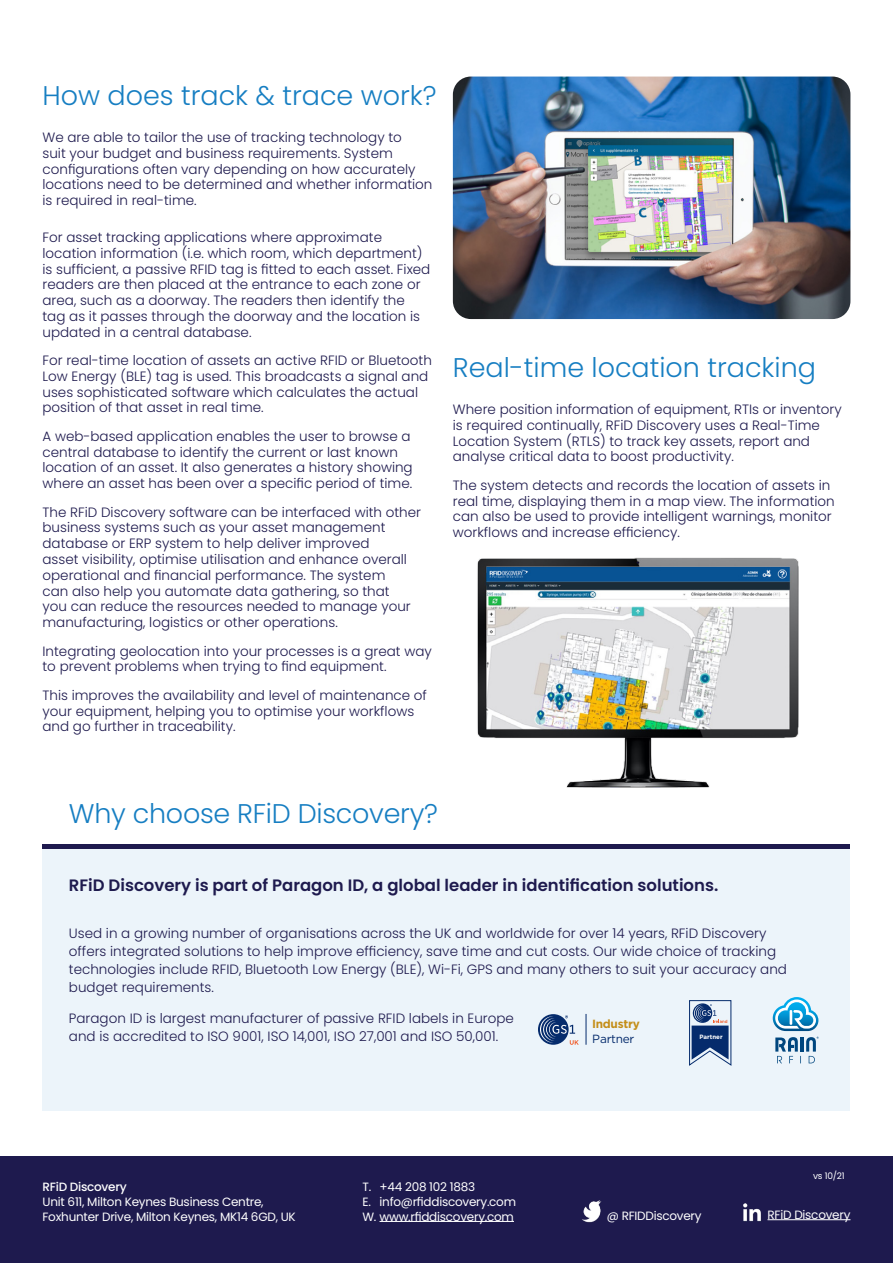
<style>
.page{position:relative;width:893px;height:1263px;background:#fff}
.page>*{position:absolute;margin:0;border:0;box-sizing:border-box;transform-origin:0 0}
.Texte{font:300 27px "Poppins";color:#167ec2}
.Texte-2{font:600 16.5px "Poppins";color:#1e1a4e}
.Texte-3{font:300 13.5px/15.8px "Poppins";color:#1e1a4e}
.Texte-4{font:12px/15px "Poppins";letter-spacing:-.02em;color:#fff}
.Texte-5{font:500 12px "Poppins";letter-spacing:-.02em;color:#fff}
.t1{font:700 11.85px/14.2px "Gotham";letter-spacing:-.025em;color:#c48e19}
.Texte-6{font:9px "Poppins";color:#fff}
.t2{font:700 6.15px "Gotham";color:#fff}
.s1{font-weight:400;color:#052b6c}
</style>
<div class="page">
<div style="left:43px;top:846px;width:807px;height:265px;background:#ecf4fa"></div>
<div style="left:43px;top:844px;width:807px;height:5px;background:#1e1a4e"></div>
<div style="left:0;top:1157px;width:893px;height:106px;background:#1e1a4e"></div>
<img style="left:453px;top:77px;width:397px;height:242px">
<img style="left:477px;top:557px;width:322px;height:231px">
<svg style="left:773px;top:997px;width:45px;height:34px"></svg>
<svg style="left:775px;top:1037px;width:44px;height:26px"></svg>
<svg style="left:689px;top:1000px;width:42px;height:66px"></svg>
<svg style="left:538px;top:1014px;width:31px;height:31px"></svg>
<svg style="left:540px;top:1015px;width:39px;height:30px"></svg>
<hr style="left:586px;top:1014px;width:1px;height:31px;background:#052b6c">
<hr style="left:767px;top:1219px;width:83px;height:1px;background:#fff">
<img style="left:743px;top:1203px;width:18px;height:19px">
<img style="left:582px;top:1200px;width:20px;height:22px">
<hr style="left:379px;top:1221px;width:135px;height:1px;background:#fff">
<p class="Texte" style="left:43px;top:80px;width:396px">How does track &amp; trace work?</p>
<p class="Texte-3" style="left:43px;top:130px;width:391px">We are able to tailor the use of tracking technology to<br>suit your budget and business requirements. System configurations often vary depending on how accurately locations need to be determined and whether information is required in real-time.</p>
<p class="Texte-3" style="left:43px;top:230px;width:389px">For asset tracking applications where approximate location information (i.e. which room, which department) is sufficient, a passive RFID tag is fitted to each asset. Fixed readers are then placed at the entrance to each zone or area, such as a doorway. The readers then identify the tag as it passes through the doorway and the location is updated in a central database.</p>
<p class="Texte-3" style="left:43px;top:353px;width:391px">For real-time location of assets an active RFID or Bluetooth Low Energy (BLE) tag is used. This broadcasts a signal and uses sophisticated software which calculates the actual position of that asset in real time.</p>
<p class="Texte-3" style="left:43px;top:428px;width:372px">A web-based application enables the user to browse a central database to identify the current or last known location of an asset. It also generates a history showing where an asset has been over a specific period of time.</p>
<p class="Texte-3" style="left:43px;top:504px;width:380px">The RFiD Discovery software can be interfaced with other business systems such as your asset management database or ERP system to help deliver improved<br>asset visibility, optimise utilisation and enhance overall operational and financial performance. The system<br>can also help you automate data gathering, so that<br>you can reduce the resources needed to manage your manufacturing, logistics or other operations.</p>
<p class="Texte-3" style="left:43px;top:643px;width:391px">Integrating geolocation into your processes is a great way to prevent problems when trying to find equipment.</p>
<p class="Texte-3" style="left:43px;top:687px;width:386px">This improves the availability and level of maintenance of your equipment, helping you to optimise your workflows and go further in traceability.</p>
<p class="Texte" style="left:453px;top:352px;width:365px">Real-time location tracking</p>
<p class="Texte-3" style="left:453px;top:401px;width:390px">Where position information of equipment, RTIs or inventory is required continually, RFiD Discovery uses a Real-Time Location System (RTLS) to track key assets, report and analyse critical data to boost productivity.</p>
<p class="Texte-3" style="left:453px;top:477px;width:383px">The system detects and records the location of assets in real time, displaying them in a map view. The information can also be used to provide intelligent warnings, monitor workflows and increase efficiency.</p>
<p class="Texte" style="left:69px;top:798px;width:371px">Why choose RFiD Discovery?</p>
<p class="Texte-2" style="left:69px;top:876px;width:651px">RFiD Discovery is part of Paragon ID, a global leader in identification solutions.</p>
<p class="Texte-3" style="left:69px;top:924px;width:720px;line-height:18px">Used in a growing number of organisations across the UK and worldwide for over 14 years, RFiD Discovery offers integrated solutions to help improve efficiency, save time and cut costs. Our wide choice of tracking technologies include RFID, Bluetooth Low Energy (BLE), Wi-Fi, GPS and many others to suit your accuracy and budget requirements.</p>
<p class="Texte-3" style="left:69px;top:1009px;width:447px;line-height:18px">Paragon ID is largest manufacturer of passive RFID labels in Europe and is accredited to ISO 9001, ISO 14,001, ISO 27,001 and ISO 50,001.</p>
<p class="t1" style="left:592px;top:1017px;width:49px">Industry<br><span class="s1">Partner</span></p>
<p class="t2" style="left:699px;top:1033px;width:25px">Partner</p>
<p class="Texte-5" style="left:43px;top:1179px;width:86px">RFiD Discovery</p>
<p class="Texte-4" style="left:43px;top:1194px;width:255px">Unit 611, Milton Keynes Business Centre,<br>Foxhunter Drive, Milton Keynes, MK14 6GD, UK</p>
<p class="Texte-4" style="left:362px;top:1179px;width:114px">T. +44 208 102 1883</p>
<p class="Texte-4" style="left:362px;top:1194px;width:155px">E. info@rfiddiscovery.com</p>
<p class="Texte-4" style="left:362px;top:1209px;width:153px">W. www.rfiddiscovery.com</p>
<p class="Texte-6" style="left:813px;top:1170px;width:33px">vs 10/21</p>
<p class="Texte-4" style="left:607px;top:1209px;width:96px">@ RFIDDiscovery</p>
<p class="Texte-4" style="left:767px;top:1207px;width:84px">RFiD Discovery</p>
</div>
